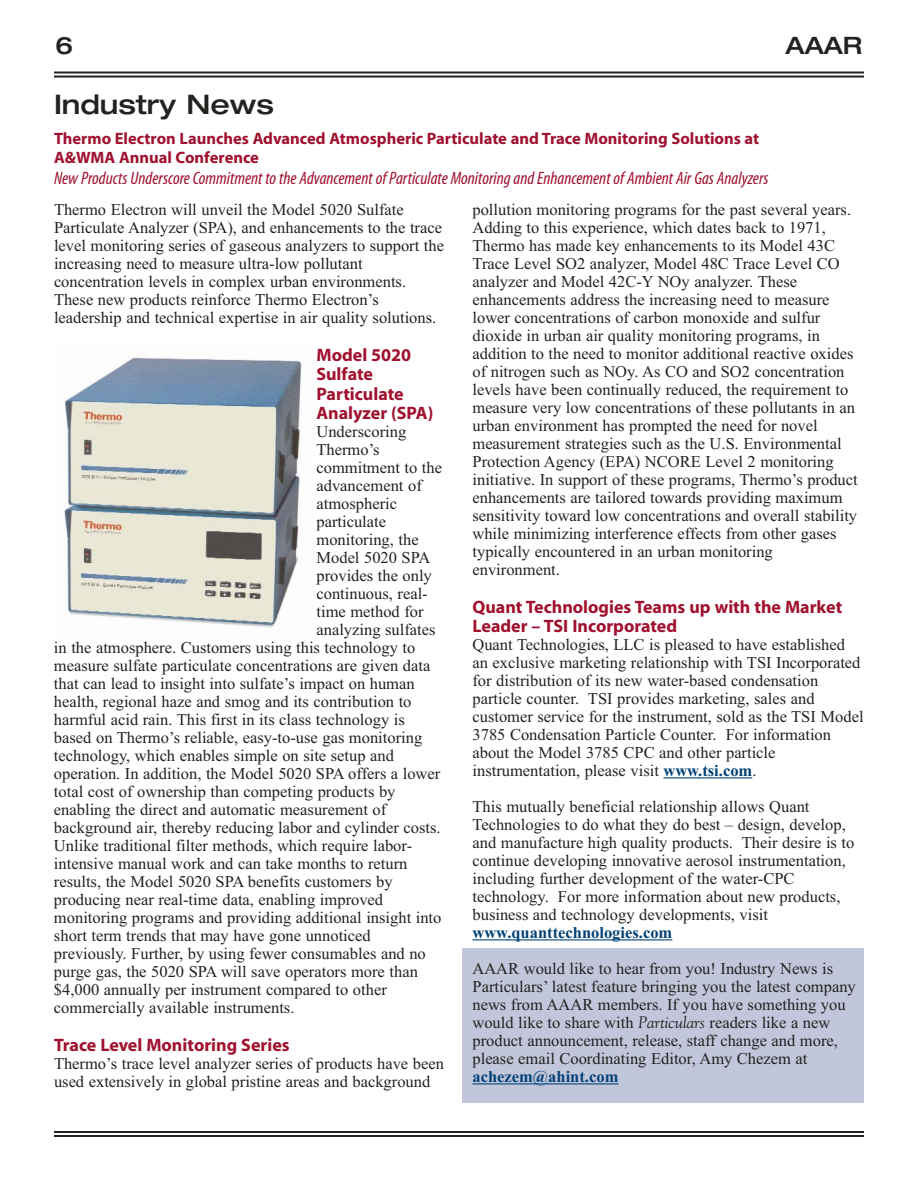
<style>
.page{position:relative;width:918px;height:1188px;background:#fff}
.page>*{position:absolute;margin:0;border:0;box-sizing:border-box;transform-origin:0 0}
.t1{font:500 expanded 27px "Helvetica Neue";color:#20231e}
.t2{font:500 expanded 24px "Helvetica Neue";color:#20231e}
.t3{font:700 18px/19.5px "Myriad";color:#a0112e}
.t4{font:18px "Myriad MM It 400 300";color:#a0112e}
.t5{font:16.5px/18px "Times New Roman";color:#20231e}
.t6{font:700 16.5px/19.8px "Myriad";color:#a0112e}
.t7{font:700 16.5px "Times New Roman";color:#004176}
.s1{font-weight:700;color:#004176}
.s2{font-family:"Goudy";font-style:italic}
</style>
<div class="page">
<div style="left:462px;top:948px;width:402px;height:155px;background:#c2c6db"></div>
<hr style="left:54px;top:72px;width:810px;height:2px;background:#20231e">
<hr style="left:54px;top:76px;width:810px;height:2px;background:#20231e">
<hr style="left:54px;top:1131px;width:810px;height:2px;background:#20231e">
<hr style="left:54px;top:1135px;width:810px;height:2px;background:#20231e">
<hr style="left:663px;top:777px;width:36px;height:1px;background:#004176">
<hr style="left:698px;top:777px;width:54px;height:1px;background:#004176">
<hr style="left:472px;top:939px;width:36px;height:1px;background:#004176">
<hr style="left:507px;top:939px;width:165px;height:1px;background:#004176">
<hr style="left:472px;top:1083px;width:146px;height:1px;background:#004176">
<img style="left:63px;top:357px;width:239px;height:271px">
<h2 class="t2" style="left:56px;top:36px;width:19px">6</h2>
<h2 class="t2" style="left:786px;top:36px;width:78px">AAAR</h2>
<h1 class="t1" style="left:54px;top:94px;width:221px">Industry News</h1>
<p class="t6" style="left:54px;top:130px;width:707px">Thermo Electron Launches Advanced Atmospheric Particulate and Trace Monitoring Solutions at<br>A&amp;WMA Annual Conference</p>
<p class="t4" style="left:54px;top:171px;width:716px">New Products Underscore Commitment to the Advancement of Particulate Monitoring and Enhancement of Ambient Air Gas Analyzers</p>
<p class="t5" style="left:54px;top:202px;width:392px">Thermo Electron will unveil the Model 5020 Sulfate Particulate Analyzer (SPA), and enhancements to the trace level monitoring series of gaseous analyzers to support the increasing need to measure ultra-low pollutant concentration levels in complex urban environments.<br>These new products reinforce Thermo Electron’s leadership and technical expertise in air quality solutions.</p>
<p class="t3" style="left:316px;top:346px;width:118px">Model 5020<br>Sulfate<br>Particulate<br>Analyzer (SPA)</p>
<p class="t5" style="left:316px;top:424px;width:91px">Underscoring</p>
<p class="t5" style="left:316px;top:442px;width:65px">Thermo’s</p>
<p class="t5" style="left:316px;top:460px;width:127px">commitment to the</p>
<p class="t5" style="left:316px;top:478px;width:107px">advancement of</p>
<p class="t5" style="left:316px;top:496px;width:82px">atmospheric</p>
<p class="t5" style="left:316px;top:514px;width:71px">particulate</p>
<p class="t5" style="left:316px;top:532px;width:104px">monitoring, the</p>
<p class="t5" style="left:316px;top:550px;width:115px">Model 5020 SPA</p>
<p class="t5" style="left:316px;top:568px;width:117px">provides the only</p>
<p class="t5" style="left:316px;top:586px;width:113px">continuous, real-</p>
<p class="t5" style="left:316px;top:604px;width:109px">time method for</p>
<p class="t5" style="left:316px;top:622px;width:121px">analyzing sulfates</p>
<p class="t5" style="left:54px;top:640px;width:363px">in the atmosphere. Customers using this technology to</p>
<p class="t5" style="left:54px;top:658px;width:378px">measure sulfate particulate concentrations are given data</p>
<p class="t5" style="left:54px;top:676px;width:362px">that can lead to insight into sulfate’s impact on human</p>
<p class="t5" style="left:54px;top:694px;width:359px">health, regional haze and smog and its contribution to</p>
<p class="t5" style="left:54px;top:712px;width:352px">harmful acid rain. This first in its class technology is</p>
<p class="t5" style="left:54px;top:730px;width:370px">based on Thermo’s reliable, easy-to-use gas monitoring</p>
<p class="t5" style="left:54px;top:748px;width:342px">technology, which enables simple on site setup and</p>
<p class="t5" style="left:54px;top:766px;width:388px">operation. In addition, the Model 5020 SPA offers a lower</p>
<p class="t5" style="left:54px;top:784px;width:343px">total cost of ownership than competing products by</p>
<p class="t5" style="left:54px;top:802px;width:334px">enabling the direct and automatic measurement of</p>
<p class="t5" style="left:54px;top:820px;width:388px">background air, thereby reducing labor and cylinder costs.</p>
<p class="t5" style="left:54px;top:838px;width:360px">Unlike traditional filter methods, which require labor-</p>
<p class="t5" style="left:54px;top:856px;width:355px">intensive manual work and can take months to return</p>
<p class="t5" style="left:54px;top:874px;width:340px">results, the Model 5020 SPA benefits customers by</p>
<p class="t5" style="left:54px;top:892px;width:331px">producing near real-time data, enabling improved</p>
<p class="t5" style="left:54px;top:910px;width:389px">monitoring programs and providing additional insight into</p>
<p class="t5" style="left:54px;top:928px;width:318px">short term trends that may have gone unnoticed</p>
<p class="t5" style="left:54px;top:946px;width:373px">previously. Further, by using fewer consumables and no</p>
<p class="t5" style="left:54px;top:964px;width:365px">purge gas, the 5020 SPA will save operators more than</p>
<p class="t5" style="left:54px;top:982px;width:334px">$4,000 annually per instrument compared to other</p>
<p class="t5" style="left:54px;top:1000px;width:242px">commercially available instruments.</p>
<p class="t3" style="left:54px;top:1036px;width:237px">Trace Level Monitoring Series</p>
<p class="t5" style="left:54px;top:1056px;width:392px">Thermo’s trace level analyzer series of products have been used extensively in global pristine areas and background</p>
<p class="t5" style="left:472px;top:202px;width:387px">pollution monitoring programs for the past several years.<br>Adding to this experience, which dates back to 1971, Thermo has made key enhancements to its Model 43C Trace Level SO2 analyzer, Model 48C Trace Level CO analyzer and Model 42C-Y NOy analyzer. These enhancements address the increasing need to measure lower concentrations of carbon monoxide and sulfur dioxide in urban air quality monitoring programs, in addition to the need to monitor additional reactive oxides of nitrogen such as NOy. As CO and SO2 concentration levels have been continually reduced, the requirement to measure very low concentrations of these pollutants in an urban environment has prompted the need for novel measurement strategies such as the U.S. Environmental Protection Agency (EPA) NCORE Level 2 monitoring initiative. In support of these programs, Thermo’s product enhancements are tailored towards providing maximum sensitivity toward low concentrations and overall stability while minimizing interference effects from other gases typically encountered in an urban monitoring environment.</p>
<p class="t3" style="left:472px;top:598px;width:371px">Quant Technologies Teams up with the Market<br>Leader – TSI Incorporated</p>
<p class="t5" style="left:472px;top:637px;width:393px">Quant Technologies, LLC is pleased to have established an exclusive marketing relationship with TSI Incorporated for distribution of its new water-based condensation particle counter. TSI provides marketing, sales and customer service for the instrument, sold as the TSI Model 3785 Condensation Particle Counter. For information about the Model 3785 CPC and other particle instrumentation, please visit <span class="s1">www.tsi.com</span>.</p>
<p class="t5" style="left:473px;top:799px;width:383px">This mutually beneficial relationship allows Quant Technologies to do what they do best – design, develop, and manufacture high quality products. Their desire is to continue developing innovative aerosol instrumentation, including further development of the water-CPC technology. For more information about new products, business and technology developments, visit</p>
<p class="t7" style="left:473px;top:927px;width:201px">www.quanttechnologies.com</p>
<p class="t5" style="left:472px;top:961px;width:385px">AAAR would like to hear from you! Industry News is Particulars’ latest feature bringing you the latest company news from AAAR members. If you have something you would like to share with <span class="s2">Particulars</span> readers like a new product announcement, release, staff change and more, please email Coordinating Editor, Amy Chezem at</p>
<p class="t7" style="left:472px;top:1071px;width:147px">achezem@ahint.com</p>
</div>
